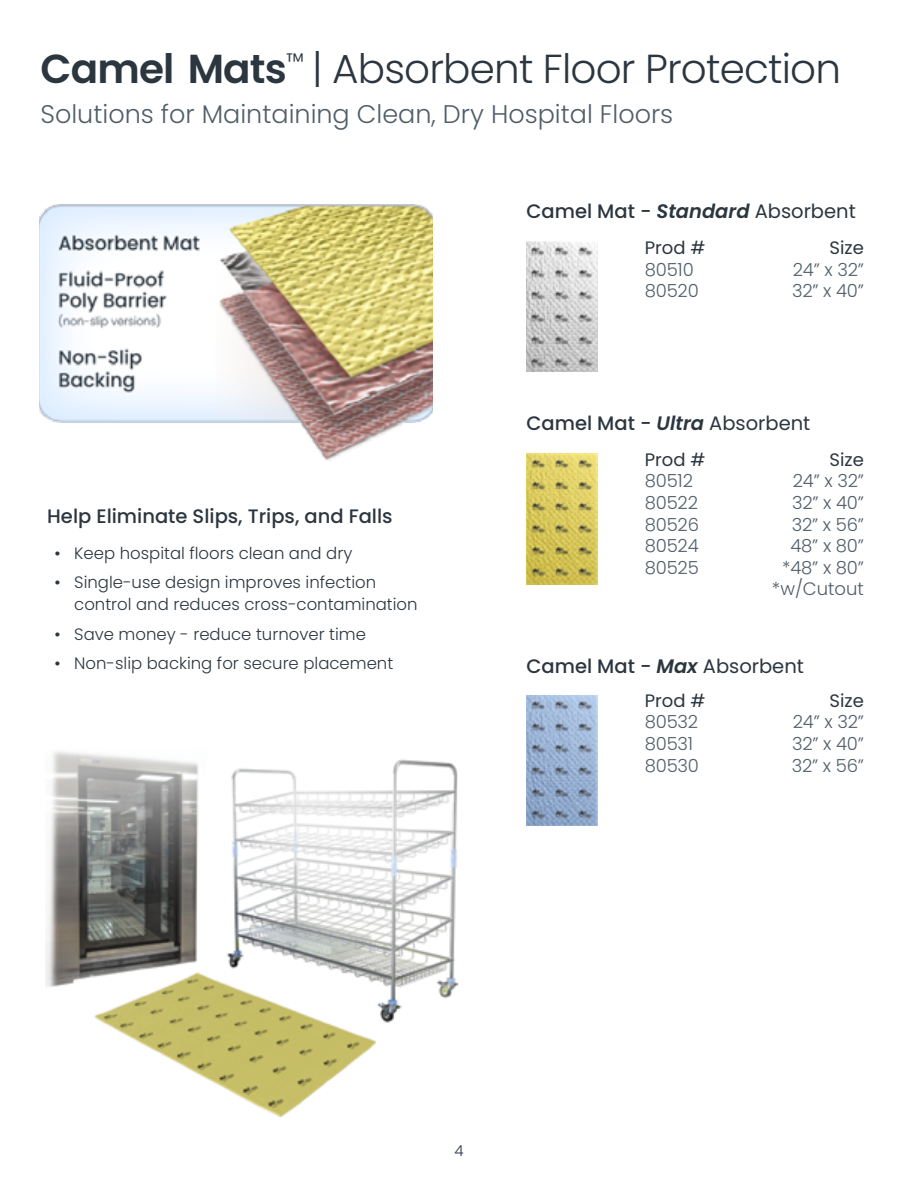
<style>
.page{position:relative;width:918px;height:1188px;background:#fff}
.page>*{position:absolute;margin:0;border:0;box-sizing:border-box;transform-origin:0 0}
.t1{font:300 40.5px "Poppins";letter-spacing:-.02em;color:#2c363f}
.t2{font:300 25.5px "Poppins";color:#505e68}
.t3{font:500 19.5px "Poppins";color:#2c363f}
.t4{font:300 18px/21.6px "Poppins";letter-spacing:-.01em;color:#505e68;text-align:center}
.t5{font:18px "Poppins";color:#2c363f}
.t6{font:300 16.5px/22.5px "Poppins";color:#2c363f}
.t7{font:300 15px "Poppins";color:#2c363f}
.s1{font-weight:600}
.s2{font-weight:600;font-style:italic}
.s3{font-weight:400}
</style>
<div class="page">
<img style="left:45px;top:751px;width:414px;height:366px">
<img style="left:526px;top:454px;width:72px;height:130px">
<img style="left:526px;top:695px;width:72px;height:131px">
<img style="left:526px;top:241px;width:72px;height:131px">
<img style="left:40px;top:205px;width:393px;height:256px">
<h1 class="t1" style="left:40px;top:45px;width:802px"><span class="s1">Camel Mats</span><sup>™</sup> | Absorbent Floor Protection</h1>
<h2 class="t2" style="left:40px;top:99px;width:634px">Solutions for Maintaining Clean, Dry Hospital Floors</h2>
<p class="t3" style="left:526px;top:199px;width:331px">Camel Mat - <span class="s2">Standard</span> <span class="s3">Absorbent</span></p>
<p class="t5" style="left:645px;top:237px;width:62px">Prod #</p>
<p class="t5" style="left:830px;top:237px;width:36px">Size</p>
<p class="t4" style="left:645px;top:259px;width:51px">80510</p>
<p class="t4" style="left:793px;top:259px;width:73px">24” x 32”</p>
<p class="t4" style="left:645px;top:280px;width:56px">80520</p>
<p class="t4" style="left:792px;top:280px;width:73px">32” x 40”</p>
<p class="t3" style="left:47px;top:505px;width:347px">Help Eliminate Slips, Trips, and Falls</p>
<p class="t6" style="left:54px;top:542px;width:300px"><span class="s3">•</span> Keep hospital floors clean and dry</p>
<p class="t6" style="left:74px;top:571px;width:345px;text-indent:-20px"><span class="s3">•</span> Single-use design improves infection control and reduces cross-contamination</p>
<p class="t6" style="left:54px;top:623px;width:313px"><span class="s3">•</span> Save money - reduce turnover time</p>
<p class="t6" style="left:54px;top:652px;width:341px"><span class="s3">•</span> Non-slip backing for secure placement</p>
<p class="t3" style="left:526px;top:412px;width:285px">Camel Mat - <span class="s2">Ultra</span> <span class="s3">Absorbent</span></p>
<p class="t5" style="left:645px;top:449px;width:62px">Prod #</p>
<p class="t5" style="left:830px;top:449px;width:36px">Size</p>
<p class="t4" style="left:645px;top:470px;width:50px">80512</p>
<p class="t4" style="left:793px;top:470px;width:73px">24” x 32”</p>
<p class="t4" style="left:645px;top:492px;width:55px">80522</p>
<p class="t4" style="left:792px;top:492px;width:73px">32” x 40”</p>
<p class="t4" style="left:645px;top:514px;width:56px">80526</p>
<p class="t4" style="left:792px;top:514px;width:74px">32” x 56”</p>
<p class="t4" style="left:645px;top:535px;width:56px">80524</p>
<p class="t4" style="left:790px;top:535px;width:75px">48” x 80”</p>
<p class="t4" style="left:645px;top:557px;width:56px">80525</p>
<p class="t4" style="left:772px;top:557px;width:94px">*48” x 80” *w/Cutout</p>
<p class="t3" style="left:526px;top:655px;width:279px">Camel Mat - <span class="s2">Max</span> <span class="s3">Absorbent</span></p>
<p class="t5" style="left:645px;top:690px;width:62px">Prod #</p>
<p class="t5" style="left:830px;top:690px;width:36px">Size</p>
<p class="t4" style="left:645px;top:711px;width:55px">80532</p>
<p class="t4" style="left:793px;top:711px;width:73px">24” x 32”</p>
<p class="t4" style="left:645px;top:733px;width:50px">80531</p>
<p class="t4" style="left:792px;top:733px;width:73px">32” x 40”</p>
<p class="t4" style="left:645px;top:755px;width:56px">80530</p>
<p class="t4" style="left:792px;top:755px;width:74px">32” x 56”</p>
<p class="t7" style="left:454px;top:1142px;width:11px">4</p>
</div>
